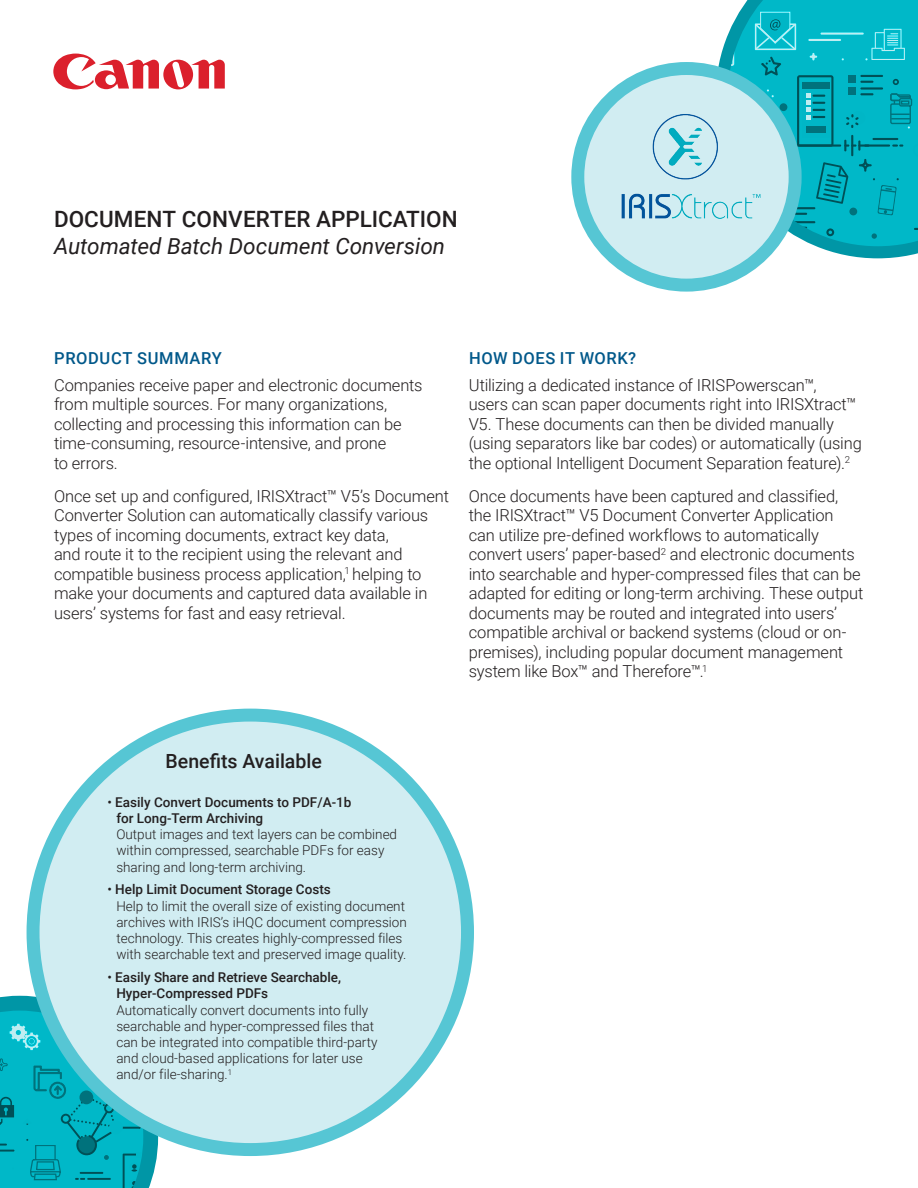
<style>
.page{position:relative;width:918px;height:1188px;background:#fff}
.page>*{position:absolute;margin:0;border:0;box-sizing:border-box;transform-origin:0 0}
.intro_text{font:italic 22.5px/27px "Roboto";color:#231f20}
.t1{font:500 19.5px "Roboto";color:#231f20}
.TEXT__last_paragraph{font:300 16.5px/19.5px "Roboto";letter-spacing:-.01em;color:#231f20}
.TEXT__last_paragraph-2{font:500 16.5px "Roboto";letter-spacing:.04em;color:#00588a}
.CHART_bullet_txt{font:300 13.5px/16.2px "Roboto";color:#231f20}
.s1{font-weight:500;font-style:normal}
.s2{font-weight:400}
.s3{font-weight:500}
</style>
<div class="page">
<svg style="left:0;top:996px;width:158px;height:192px;background:#09afbe"></svg>
<svg style="left:718px;top:0;width:200px;height:258px;background:#11b4c2"></svg>
<div style="left:33px;top:715px;width:435px;height:435px;background:#d1edf2;border-radius:50%"></div>
<div style="left:27px;top:709px;width:447px;height:447px;border:13px solid #56c6d4;border-radius:50%"></div>
<svg style="left:578px;top:69px;width:217px;height:216px;background:#b4e3eb"></svg>
<div style="left:571px;top:62px;width:231px;height:230px;border:13px solid #56c6d4;border-radius:50%"></div>
<img style="left:598px;top:91px;width:177px;height:151px">
<svg style="left:53px;top:54px;width:172px;height:35px"></svg>
<p class="intro_text" style="left:54px;top:204px;width:405px"><span class="s1">DOCUMENT CONVERTER APPLICATION<br></span>Automated Batch Document Conversion</p>
<p class="TEXT__last_paragraph-2" style="left:54px;top:347px;width:169px">PRODUCT SUMMARY</p>
<p class="TEXT__last_paragraph" style="left:54px;top:375px;width:370px">Companies receive paper and electronic documents from multiple sources. For many organizations, collecting and processing this information can be time-consuming, resource-intensive, and prone<br>to errors.</p>
<p class="TEXT__last_paragraph" style="left:54px;top:486px;width:397px">Once set up and configured, IRISXtract™ V5’s Document Converter Solution can automatically classify various types of incoming documents, extract key data,<br>and route it to the recipient using the relevant and compatible business process application,<sup>1</sup> helping to make your documents and captured data available in users’ systems for fast and easy retrieval.</p>
<p class="TEXT__last_paragraph-2" style="left:469px;top:347px;width:169px">HOW DOES IT WORK?</p>
<p class="TEXT__last_paragraph" style="left:469px;top:375px;width:395px">Utilizing a dedicated instance of IRISPowerscan™,<br>users can scan paper documents right into IRISXtract™ V5. These documents can then be divided manually (using separators like bar codes) or automatically (using the optional Intelligent Document Separation feature).<sup>2</sup></p>
<p class="TEXT__last_paragraph" style="left:469px;top:486px;width:396px">Once documents have been captured and classified, the IRISXtract™ V5 Document Converter Application can utilize pre-defined workflows to automatically convert users’ paper-based<sup>2</sup> and electronic documents into searchable and hyper-compressed files that can be adapted for editing or long-term archiving. These output documents may be routed and integrated into users’ compatible archival or backend systems (cloud or on&shy;premises), including popular document management system like Box™ and Therefore™.<sup>1</sup></p>
<p class="t1" style="left:166px;top:747px;width:158px">Benefits Available</p>
<p class="CHART_bullet_txt" style="left:116px;top:793px;width:282px;text-indent:-9px"><span class="s2">•</span> <span class="s3">Easily Convert Documents to PDF/A-1b<br>for Long-Term Archiving<br></span>Output images and text layers can be combined within compressed, searchable PDFs for easy sharing and long-term archiving.</p>
<p class="CHART_bullet_txt" style="left:116px;top:881px;width:292px;text-indent:-9px"><span class="s2">•</span> <span class="s3">Help Limit Document Storage Costs<br></span>Help to limit the overall size of existing document archives with IRIS’s iHQC document compression technology. This creates highly-compressed files with searchable text and preserved image quality.</p>
<p class="CHART_bullet_txt" style="left:116px;top:969px;width:263px;text-indent:-9px"><span class="s2">•</span> <span class="s3">Easily Share and Retrieve Searchable, Hyper-Compressed PDFs<br></span>Automatically convert documents into fully searchable and hyper-compressed files that can be integrated into compatible third-party and cloud-based applications for later use and/or file-sharing.<sup>1</sup></p>
</div>
